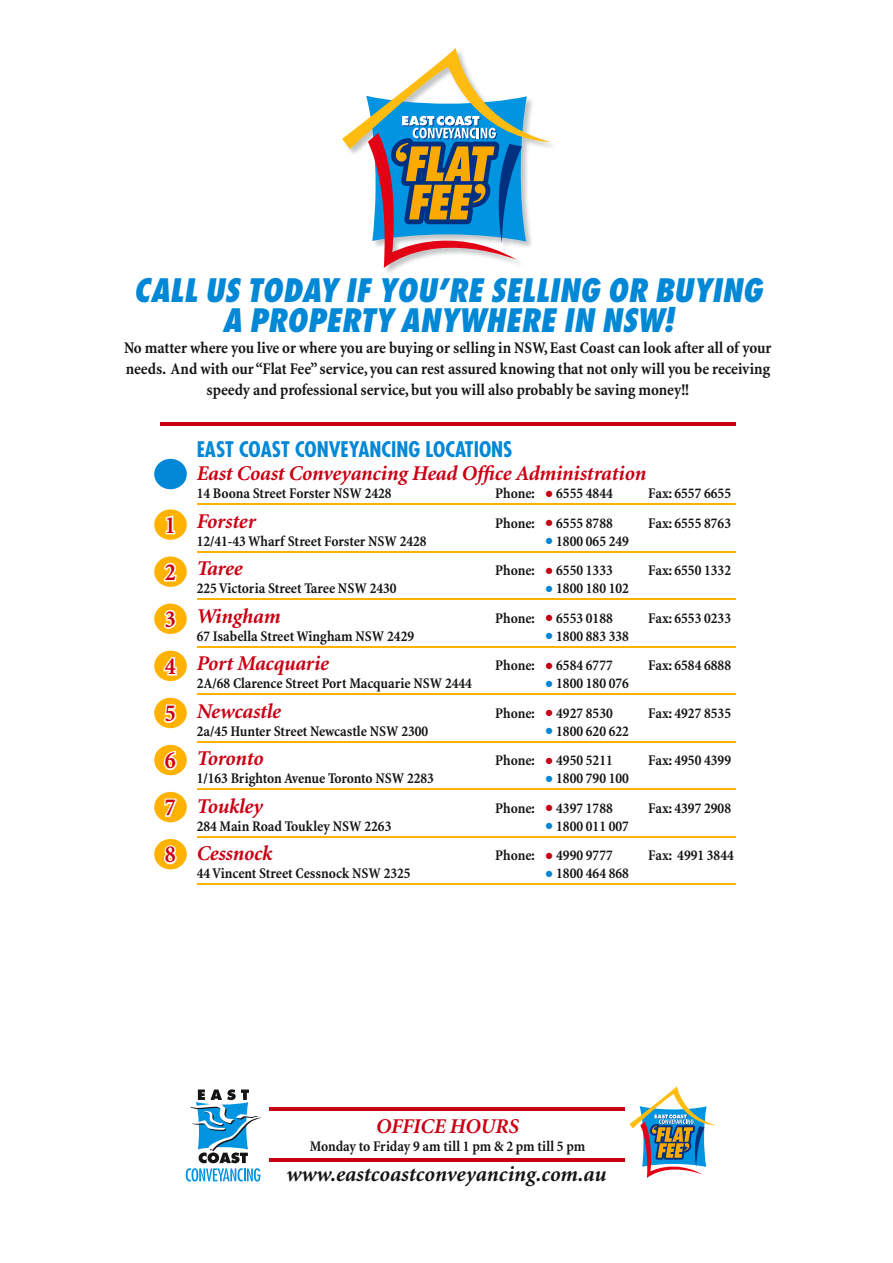
<style>
.page{position:relative;width:893px;height:1263px;background:#fff}
.page>*{position:absolute;margin:0;border:0;box-sizing:border-box;transform-origin:0 0}
.t1{font:italic 800 condensed 31.5px/30px "Futura Std";color:#0088d6;text-align:center}
.t2{font:700 condensed 24.6px/47.1px "Minion";color:#c90013}
.t3{font:italic 700 21.75px "Minion";color:#151518}
.t4{font:italic 700 21px "Minion";letter-spacing:-.01em;color:#c90013}
.t5{font:700 condensed 21px "Futura Std";color:#0088d6}
.t6{font:700 condensed 16.5px/21px "Minion";letter-spacing:-.005em;color:#151518;text-align:center}
.t7{font:700 condensed 15px "Minion";color:#151518}
.s1{font-size:27.9px;color:#c90013}
.s2{font-size:27.9px;color:#0088d6}
</style>
<div class="page">
<svg style="left:342px;top:48px;width:209px;height:220px"></svg>
<hr style="left:197px;top:504px;width:539px;height:1px;background:#ffb300">
<hr style="left:197px;top:551px;width:539px;height:2px;background:#ffb300">
<hr style="left:197px;top:599px;width:539px;height:1px;background:#ffb300">
<hr style="left:197px;top:646px;width:539px;height:2px;background:#ffb300">
<hr style="left:197px;top:694px;width:539px;height:1px;background:#ffb300">
<hr style="left:197px;top:741px;width:539px;height:2px;background:#ffb300">
<hr style="left:197px;top:789px;width:539px;height:1px;background:#ffb300">
<hr style="left:197px;top:836px;width:539px;height:2px;background:#ffb300">
<hr style="left:197px;top:884px;width:539px;height:1px;background:#ffb300">
<div style="left:154px;top:509px;width:33px;height:31px;background:#ffb300;border-radius:50%"></div>
<svg style="left:165px;top:515px;width:11px;height:20px"></svg>
<div style="left:154px;top:556px;width:33px;height:31px;background:#ffb300;border-radius:50%"></div>
<svg style="left:163px;top:562px;width:14px;height:20px"></svg>
<div style="left:154px;top:698px;width:33px;height:30px;background:#ffb300;border-radius:50%"></div>
<svg style="left:164px;top:704px;width:13px;height:19px"></svg>
<div style="left:154px;top:603px;width:33px;height:31px;background:#ffb300;border-radius:50%"></div>
<svg style="left:164px;top:609px;width:13px;height:20px"></svg>
<div style="left:154px;top:651px;width:33px;height:30px;background:#ffb300;border-radius:50%"></div>
<svg style="left:162px;top:652px;width:16px;height:24px"></svg>
<div style="left:154px;top:745px;width:33px;height:30px;background:#ffb300;border-radius:50%"></div>
<svg style="left:163px;top:750px;width:14px;height:21px"></svg>
<div style="left:154px;top:792px;width:33px;height:30px;background:#ffb300;border-radius:50%"></div>
<svg style="left:163px;top:798px;width:14px;height:20px"></svg>
<div style="left:154px;top:839px;width:33px;height:30px;background:#ffb300;border-radius:50%"></div>
<svg style="left:164px;top:845px;width:13px;height:20px"></svg>
<div style="left:154px;top:459px;width:33px;height:30px;background:#0088d6;border-radius:50%"></div>
<hr style="left:160px;top:422px;width:576px;height:3px;background:#c90013">
<hr style="left:269px;top:1107px;width:355px;height:3px;background:#c90013">
<svg style="left:186px;top:1089px;width:76px;height:92px"></svg>
<svg style="left:630px;top:1086px;width:86px;height:92px"></svg>
<hr style="left:269px;top:1158px;width:355px;height:3px;background:#c90013">
<h1 class="t1" style="left:134px;top:276px;width:630px">CALL US TODAY IF YOU’RE SELLING OR BUYING<br>A PROPERTY ANYWHERE IN NSW!</h1>
<p class="t6" style="left:124px;top:338px;width:649px">No matter where you live or where you are buying or selling in NSW, East Coast can look after all of your needs. And with our “Flat Fee” service, you can rest assured knowing that not only will you be receiving speedy and professional service, but you will also probably be saving money!!</p>
<h2 class="t2" style="left:165px;top:502px;width:13px">1<br>2</h2>
<h2 class="t2" style="left:165px;top:596px;width:13px">3<br>4</h2>
<h2 class="t2" style="left:165px;top:690px;width:13px">5</h2>
<h2 class="t2" style="left:165px;top:737px;width:13px;text-align:justify">6<br>7<br>8</h2>
<h3 class="t5" style="left:197px;top:436px;width:317px">EAST COAST CONVEYANCING LOCATIONS</h3>
<h3 class="t4" style="left:197px;top:463px;width:451px">East Coast Conveyancing Head Office Administration</h3>
<p class="t7" style="left:197px;top:485px;width:196px">14 Boona Street Forster NSW 2428</p>
<p class="t7" style="left:495px;top:485px;width:119px">Phone: <span class="s1">•</span> 6555 4844</p>
<p class="t7" style="left:648px;top:485px;width:84px">Fax: 6557 6655</p>
<h3 class="t4" style="left:197px;top:510px;width:61px">Forster</h3>
<p class="t7" style="left:495px;top:515px;width:119px">Phone: <span class="s1">•</span> 6555 8788</p>
<p class="t7" style="left:648px;top:515px;width:84px">Fax: 6555 8763</p>
<p class="t7" style="left:197px;top:533px;width:231px">12/41-43 Wharf Street Forster NSW 2428</p>
<p class="t7" style="left:545px;top:533px;width:86px"><span class="s2">•</span> 1800 065 249</p>
<h3 class="t4" style="left:197px;top:558px;width:47px">Taree</h3>
<p class="t7" style="left:495px;top:562px;width:119px">Phone: <span class="s1">•</span> 6550 1333</p>
<p class="t7" style="left:648px;top:562px;width:84px">Fax: 6550 1332</p>
<p class="t7" style="left:197px;top:580px;width:201px">225 Victoria Street Taree NSW 2430</p>
<p class="t7" style="left:545px;top:580px;width:86px"><span class="s2">•</span> 1800 180 102</p>
<h3 class="t4" style="left:197px;top:605px;width:85px">Wingham</h3>
<p class="t7" style="left:495px;top:610px;width:119px">Phone: <span class="s1">•</span> 6553 0188</p>
<p class="t7" style="left:648px;top:610px;width:84px">Fax: 6553 0233</p>
<p class="t7" style="left:197px;top:628px;width:219px">67 Isabella Street Wingham NSW 2429</p>
<p class="t7" style="left:545px;top:628px;width:86px"><span class="s2">•</span> 1800 883 338</p>
<h3 class="t4" style="left:197px;top:653px;width:134px">Port Macquarie</h3>
<p class="t7" style="left:495px;top:657px;width:119px">Phone: <span class="s1">•</span> 6584 6777</p>
<p class="t7" style="left:648px;top:657px;width:84px">Fax: 6584 6888</p>
<p class="t7" style="left:197px;top:675px;width:277px">2A/68 Clarence Street Port Macquarie NSW 2444</p>
<p class="t7" style="left:545px;top:675px;width:86px"><span class="s2">•</span> 1800 180 076</p>
<h3 class="t4" style="left:197px;top:700px;width:86px">Newcastle</h3>
<p class="t7" style="left:495px;top:705px;width:119px">Phone: <span class="s1">•</span> 4927 8530</p>
<p class="t7" style="left:648px;top:705px;width:84px">Fax: 4927 8535</p>
<p class="t7" style="left:197px;top:723px;width:233px">2a/45 Hunter Street Newcastle NSW 2300</p>
<p class="t7" style="left:545px;top:723px;width:86px"><span class="s2">•</span> 1800 620 622</p>
<h3 class="t4" style="left:197px;top:748px;width:68px">Toronto</h3>
<p class="t7" style="left:495px;top:752px;width:119px">Phone: <span class="s1">•</span> 4950 5211</p>
<p class="t7" style="left:648px;top:752px;width:84px">Fax: 4950 4399</p>
<p class="t7" style="left:197px;top:770px;width:239px">1/163 Brighton Avenue Toronto NSW 2283</p>
<p class="t7" style="left:545px;top:770px;width:86px"><span class="s2">•</span> 1800 790 100</p>
<h3 class="t4" style="left:197px;top:795px;width:68px">Toukley</h3>
<p class="t7" style="left:495px;top:800px;width:119px">Phone: <span class="s1">•</span> 4397 1788</p>
<p class="t7" style="left:648px;top:800px;width:84px">Fax: 4397 2908</p>
<p class="t7" style="left:197px;top:818px;width:196px">284 Main Road Toukley NSW 2263</p>
<p class="t7" style="left:545px;top:818px;width:86px"><span class="s2">•</span> 1800 011 007</p>
<h3 class="t4" style="left:197px;top:843px;width:77px">Cessnock</h3>
<p class="t7" style="left:495px;top:847px;width:119px">Phone: <span class="s1">•</span> 4990 9777</p>
<p class="t7" style="left:648px;top:847px;width:87px">Fax: 4991 3844</p>
<p class="t7" style="left:197px;top:865px;width:215px">44 Vincent Street Cessnock NSW 2325</p>
<p class="t7" style="left:545px;top:865px;width:86px"><span class="s2">•</span> 1800 464 868</p>
<h3 class="t4" style="left:376px;top:1115px;width:144px">OFFICE HOURS</h3>
<p class="t7" style="left:310px;top:1138px;width:277px">Monday to Friday 9 am till 1 pm &amp; 2 pm till 5 pm</p>
<h3 class="t3" style="left:286px;top:1163px;width:322px">www.eastcoastconveyancing.com.au</h3>
</div>
